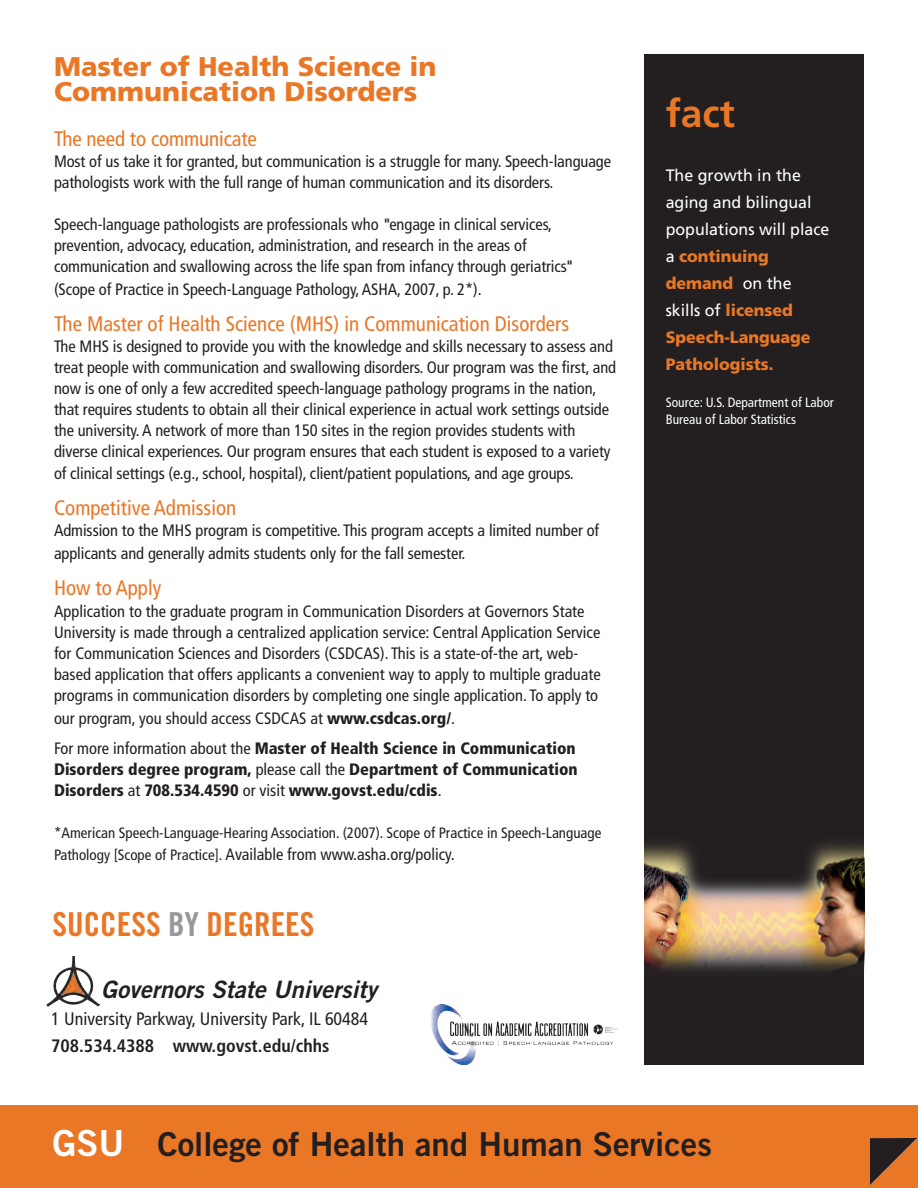
<style>
.page{position:relative;width:918px;height:1188px;background:#fff}
.page>*{position:absolute;margin:0;border:0;box-sizing:border-box;transform-origin:0 0}
.t1{font:700 39px "Frutiger";color:#e97726}
.t2{font:33px "Trade Gothic LT Std Bd 2";color:#231f20}
.t3{font:33px "Trade Gothic LT Std Bd Cn 20";color:#e97726}
.t4{font:900 27px/25.5px "Frutiger";color:#e97726}
.t5{font:24px "Trade Gothic LT Std Bd 2 Obl";color:#231f20}
.t6{font:condensed 21px "Frutiger";color:#e97726}
.t7{font:condensed 18px "Frutiger";color:#231f20}
.t8{font:700 condensed 18px "Frutiger";color:#231f20}
.t9{font:condensed 16.5px/21px "Frutiger";letter-spacing:-.005em;color:#231f20}
.t10{font:16.5px/27px "Frutiger";color:#fff}
.t11{font:900 condensed 16.5px/21px "Frutiger";color:#231f20}
.t12{font:condensed 15px "Frutiger";color:#231f20}
.t13{font:condensed 13.5px/16.5px "Frutiger";color:#fff}
.s1{font-stretch:normal}
.s2{font-weight:900}
.s3{font-weight:400}
.s4{font-size:15px}
.s5{color:#959998}
.s6{font-weight:900;color:#e97726}
.s7{font-size:36px;color:#fff}
</style>
<div class="page">
<img style="left:645px;top:54px;width:219px;height:1010px">
<div style="left:0;top:1106px;width:918px;height:82px;background:#e97726"></div>
<img style="left:870px;top:1138px;width:47px;height:46px">
<img style="left:46px;top:956px;width:53px;height:50px">
<img style="left:431px;top:1005px;width:187px;height:59px">
<h3 class="t4" style="left:54px;top:53px;width:384px">Master of Health Science in<br>Communication Disorders</h3>
<p class="t6" style="left:54px;top:127px;width:204px">The need to communicate</p>
<p class="t9" style="left:54px;top:151px;width:559px">Most of us take it for granted, but communication is a struggle for many. Speech-language pathologists work with the full range of human communication and its disorders.</p>
<p class="t9" style="left:54px;top:214px;width:522px">Speech-language pathologists are professionals who <span class="s1">"</span> engage in clinical services, prevention, advocacy, education, administration, and research in the areas of communication and swallowing across the life span from infancy through geriatrics<span class="s1">"</span></p>
<p class="t9" style="left:54px;top:279px;width:429px">(Scope of Practice in Speech-Language Pathology, ASHA, 2007, p. 2*).</p>
<p class="t6" style="left:54px;top:311px;width:517px">The Master of Health Science (MHS) in Communication Disorders</p>
<p class="t9" style="left:54px;top:336px;width:564px">The MHS is designed to provide you with the knowledge and skills necessary to assess and treat people with communication and swallowing disorders. Our program was the first, and now is one of only a few accredited speech-language pathology programs in the nation, that requires students to obtain all their clinical experience in actual work settings outside the university. A network of more than 150 sites in the region provides students with diverse clinical experiences. Our program ensures that each student is exposed to a variety</p>
<p class="t9" style="left:54px;top:463px;width:521px">of clinical settings (e.g., school, hospital), client/patient populations, and age groups.</p>
<p class="t6" style="left:54px;top:496px;width:184px">Competitive Admission</p>
<p class="t9" style="left:54px;top:520px;width:547px;line-height:22.5px">Admission to the MHS program is competitive. This program accepts a limited number of applicants and generally admits students only for the fall semester.</p>
<p class="t6" style="left:54px;top:575px;width:109px">How to Apply</p>
<p class="t9" style="left:54px;top:601px;width:548px">Application to the graduate program in Communication Disorders at Governors State University is made through a centralized application service: Central Application Service for Communication Sciences and Disorders (CSDCAS). This is a state-of-the art, web&shy;based application that offers applicants a convenient way to apply to multiple graduate programs in communication disorders by completing one single application. To apply to</p>
<p class="t9" style="left:54px;top:703px;width:523px;line-height:30px">our program, you should access CSDCAS at <span class="s2">www.csdcas.org/</span>.<br>For more information about the <span class="s2">Master of Health Science in Communication</span></p>
<p class="t11" style="left:54px;top:759px;width:525px">Disorders degree program, <span class="s3">please call the</span> Department of Communication<br>Disorders <span class="s3">at</span> 708.534.4590 <span class="s3">or visit</span> www.govst.edu/cdis<span class="s3">.</span></p>
<p class="t12" style="left:54px;top:824px;width:549px">*American Speech-Language-Hearing Association. (2007). Scope of Practice in Speech-Language</p>
<p class="t9" style="left:54px;top:844px;width:402px"><span class="s4">Pathology [Scope of Practice].</span> Available from www.asha.org/policy.</p>
<h2 class="t3" style="left:53px;top:904px;width:264px">SUCCESS <span class="s5">BY</span> DEGREES</h2>
<h3 class="t5" style="left:101px;top:975px;width:277px">Governors State University</h3>
<p class="t7" style="left:51px;top:1008px;width:318px">1 University Parkway, University Park, IL 60484</p>
<p class="t8" style="left:51px;top:1035px;width:280px">708.534.4388 www.govst.edu/chhs</p>
<h1 class="t1" style="left:666px;top:90px;width:71px">fact</h1>
<p class="t10" style="left:666px;top:161px;width:165px">The growth in the aging and bilingual populations will place a <span class="s6">continuing demand</span> on the skills of <span class="s6">licensed<br>Speech-Language<br>Pathologists.</span></p>
<p class="t13" style="left:666px;top:394px;width:170px">Source: U.S. Department of Labor<br>Bureau of Labor Statistics</p>
<h2 class="t2" style="left:53px;top:1124px;width:661px"><span class="s7">GSU</span> College of Health and Human Services</h2>
</div>
